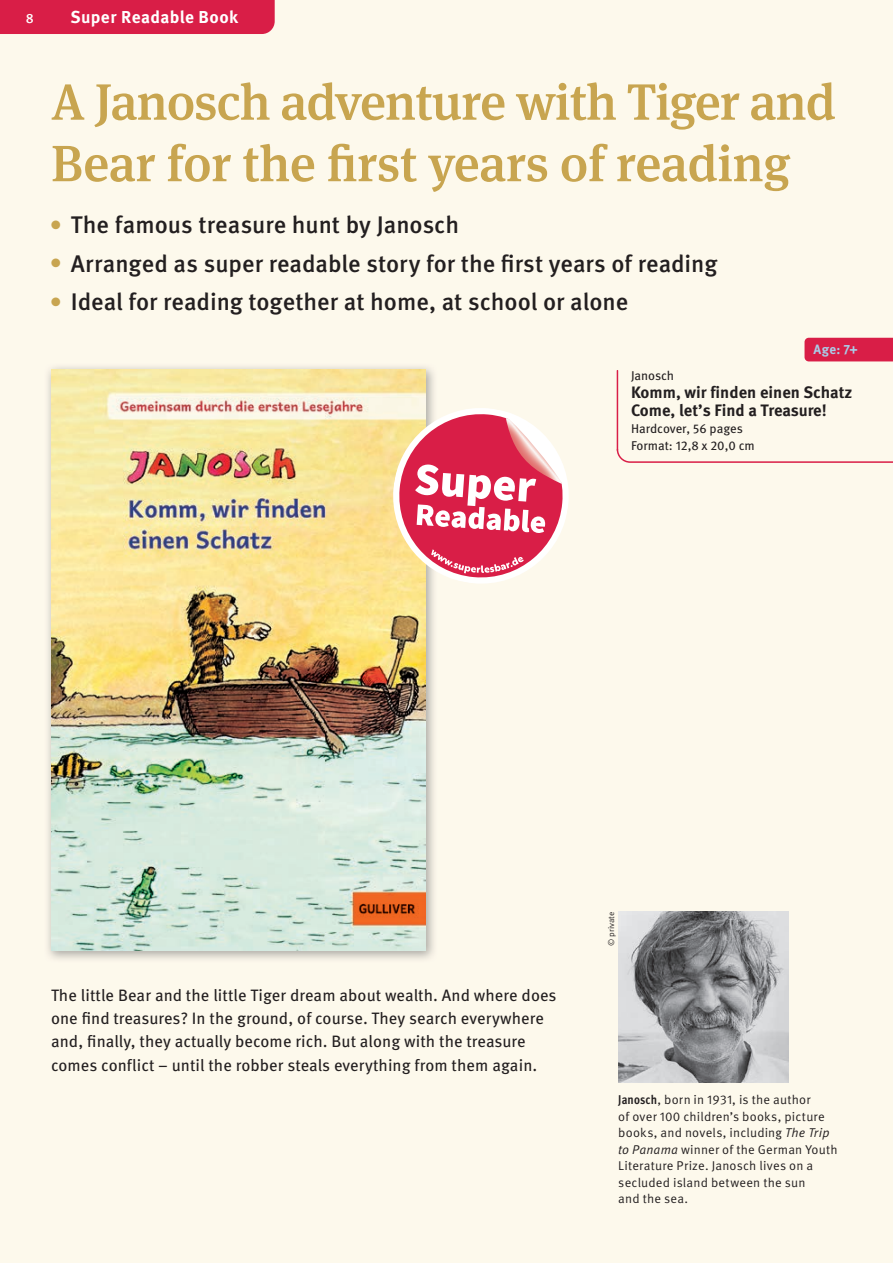
<style>
.page{position:relative;width:893px;height:1263px;background:#fdf9ec}
.page>*{position:absolute;margin:0;border:0;box-sizing:border-box;transform-origin:0 0}
.t1{font:500 51px/61.5px "Meta Serif Pro";letter-spacing:-.015em;color:#c8a550}
.t2{font:500 24px "Meta Pro";letter-spacing:-.005em;color:#231f20}
.t3{font:700 17.25px "Meta Pro";letter-spacing:.02em;color:#fff}
.t4{font:16.5px/23.2px "Meta Pro";letter-spacing:.005em;color:#231f20}
.t5{font:700 16.5px/18px "Meta Pro";color:#231f20}
.t6{font:700 13.5px "Meta Pro";color:#a9cce7}
.t7{font:500 13.5px "Meta Pro";color:#fff}
.t8{font:12.75px/16.5px "Meta Pro Norm";letter-spacing:.015em;color:#231f20}
.t9{font:12.75px/17.2px "Meta Pro";letter-spacing:-.005em;color:#231f20}
.t10{font:8.25px "Meta Pro Norm";letter-spacing:-.005em;color:#231f20}
.s1{font-family:"Meta Pro";font-weight:700;font-stretch:condensed}
.s2{font-family:"Meta Pro Norm Ita"}
</style>
<div class="page">
<div style="left:0;top:0;width:275px;height:34px;background:#d91e47"></div>
<hr style="left:617px;top:370px;width:1px;height:81px;background:#d91e47">
<svg style="left:617px;top:449px;width:276px;height:14px"></svg>
<div style="left:804px;top:338px;width:89px;height:23px;background:#d91e47"></div>
<img style="left:48px;top:366px;width:386px;height:593px">
<img style="left:51px;top:370px;width:374px;height:580px">
<img style="left:618px;top:912px;width:170px;height:170px">
<svg style="left:389px;top:404px;width:180px;height:183px"></svg>
<p class="t7" style="left:26px;top:8px;width:10px">8</p>
<p class="t3" style="left:70px;top:3px;width:169px">Super Readable Book</p>
<h1 class="t1" style="left:51px;top:68px;width:786px">A Janosch adventure with Tiger and<br>Bear for the first years of reading</h1>
<h2 class="t2" style="left:51px;top:206px;width:410px"><sup>●</sup> The famous treasure hunt by Janosch</h2>
<h2 class="t2" style="left:51px;top:245px;width:668px"><sup>●</sup> Arranged as super readable story for the first years of reading</h2>
<h2 class="t2" style="left:51px;top:283px;width:579px"><sup>●</sup> Ideal for reading together at home, at school or alone</h2>
<p class="t6" style="left:813px;top:338px;width:46px">Age: 7+</p>
<p class="t9" style="left:631px;top:366px;width:45px">Janosch</p>
<p class="t5" style="left:631px;top:382px;width:223px">Komm, wir finden einen Schatz<br>Come, let’s Find a Treasure!</p>
<p class="t9" style="left:631px;top:419px;width:125px">Hardcover, 56 pages<br>Format: 12,8 x 20,0 cm</p>
<p class="t4" style="left:51px;top:982px;width:507px">The little Bear and the little Tiger dream about wealth. And where does one find treasures? In the ground, of course. They search everywhere and, finally, they actually become rich. But along with the treasure comes conflict – until the robber steals everything from them again.</p>
<p class="t10" style="left:605px;top:946px;width:35px;rotate:-90deg">© private</p>
<p class="t8" style="left:618px;top:1091px;width:221px"><span class="s1">Janosch</span>, born in 1931, is the author<br>of over 100 children’s books, picture books, and novels, including <span class="s2">The Trip to Panama</span> winner of the German Youth<br>Literature Prize. Janosch lives on a secluded island between the sun<br>and the sea.</p>
</div>
